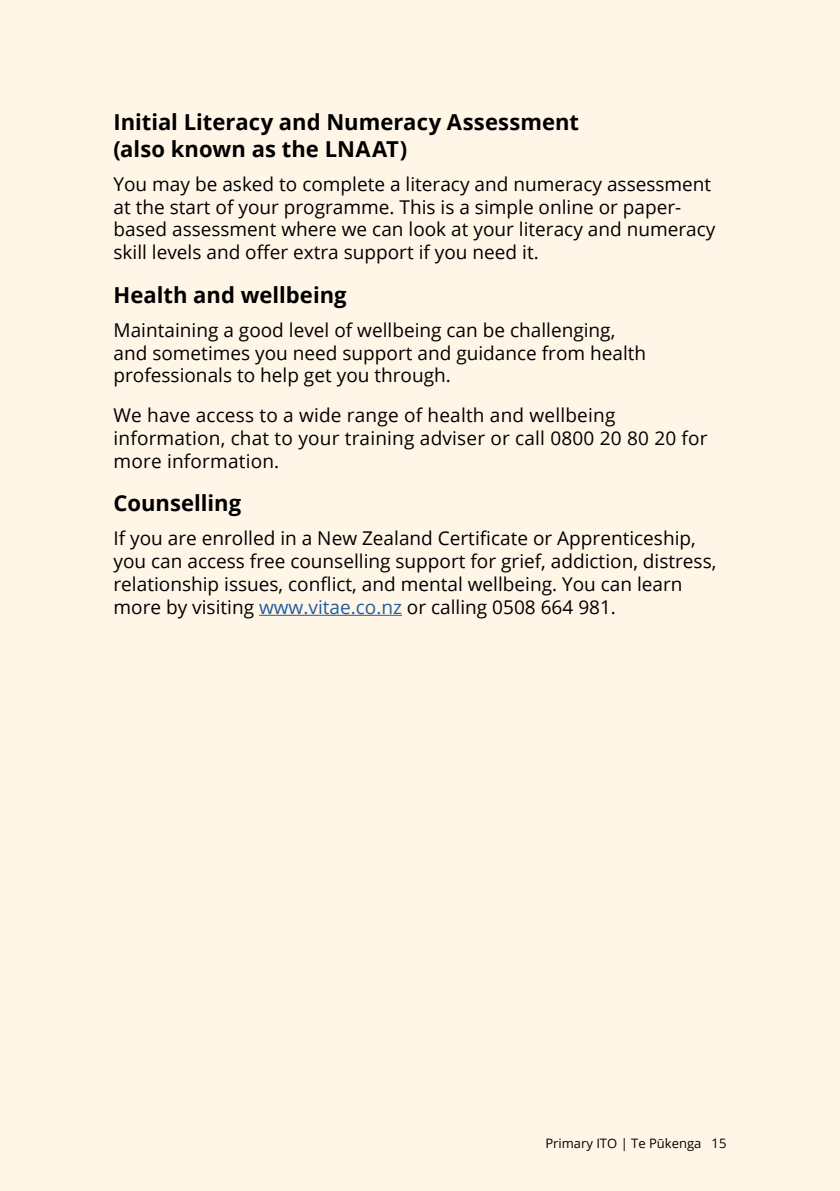
<style>
.page{position:relative;width:840px;height:1191px;background:#fff}
.page>*{position:absolute;margin:0;border:0;box-sizing:border-box;transform-origin:0 0}
.t1{font:700 22px/26.4px "Open Sans";color:#000}
.t2{font:19px/22.8px "Open Sans";color:#000}
.t3{font:13px "Open Sans";color:#000}
.s1{color:#215e9e}
</style>
<div class="page">
<div style="left:0;top:0;width:839px;height:1191px;background:#fff6e8"></div>
<hr style="left:259px;top:615px;width:143px;height:1px;background:#215e9e">
<p class="t1" style="left:113px;top:108px;width:467px">Initial Literacy and Numeracy Assessment (also known as the LNAAT)</p>
<p class="t2" style="left:113px;top:172px;width:603px">You may be asked to complete a literacy and numeracy assessment at the start of your programme. This is a simple online or paper&shy;based assessment where we can look at your literacy and numeracy skill levels and offer extra support if you need it.</p>
<p class="t1" style="left:113px;top:281px;width:234px">Health and wellbeing</p>
<p class="t2" style="left:113px;top:318px;width:534px">Maintaining a good level of wellbeing can be challenging, and sometimes you need support and guidance from health professionals to help get you through.</p>
<p class="t2" style="left:113px;top:403px;width:595px">We have access to a wide range of health and wellbeing information, chat to your training adviser or call 0800 20 80 20 for more information.</p>
<p class="t1" style="left:113px;top:489px;width:129px">Counselling</p>
<p class="t2" style="left:113px;top:526px;width:604px">If you are enrolled in a New Zealand Certificate or Apprenticeship, you can access free counselling support for grief, addiction, distress, relationship issues, conflict, and mental wellbeing. You can learn more by visiting <span class="s1">www.vitae.co.nz</span> or calling 0508 664 981.</p>
<p class="t3" style="left:545px;top:1134px;width:182px">Primary ITO | Te Pūkenga 15</p>
</div>
